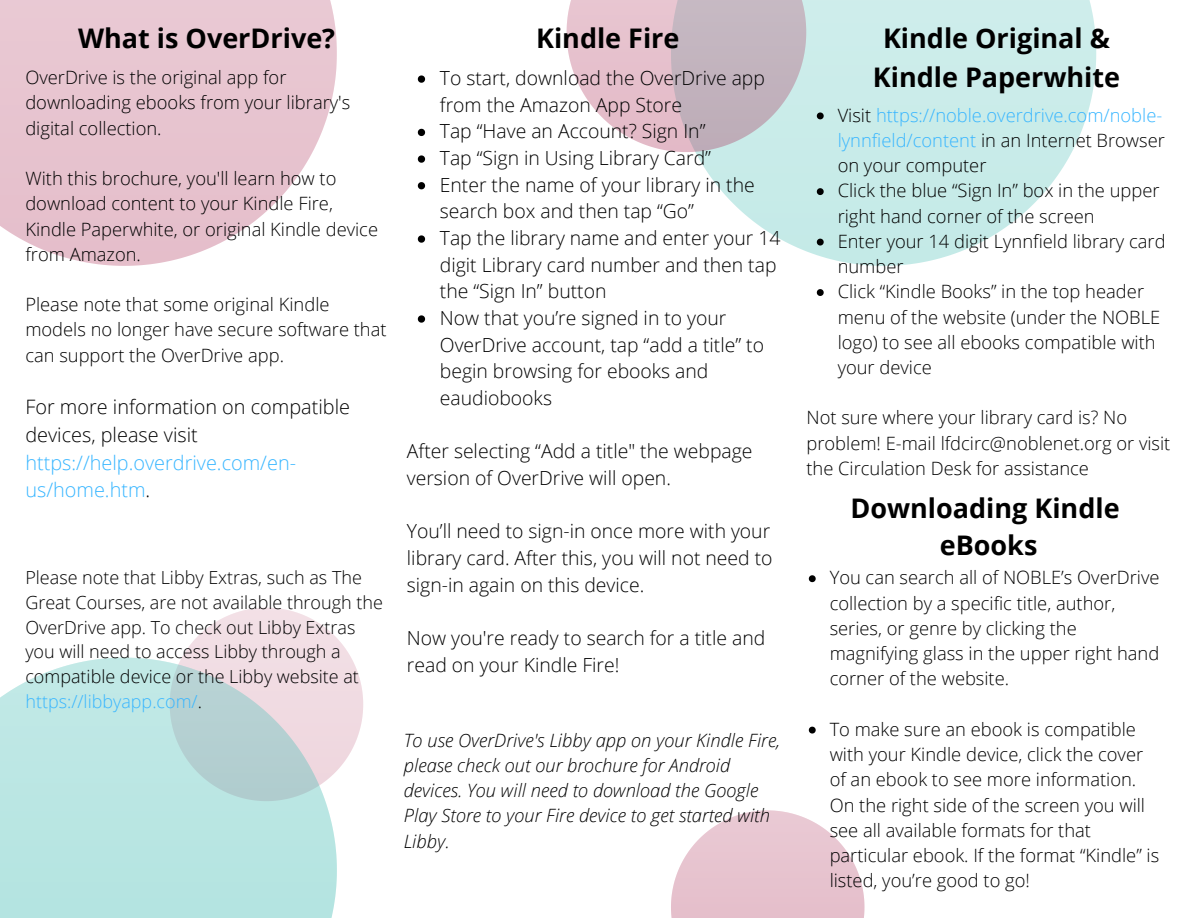
<style>
.page{position:relative;width:1188px;height:918px;background:#fff}
.page>*{position:absolute;margin:0;border:0;box-sizing:border-box;transform-origin:0 0}
.t1{font:700 27px "Open Sans";color:#000}
.t2{font:300 19.8px/27.5px "Open Sans";color:#000}
.t3{font:300 19.35px/26.7px "Open Sans";color:#000}
.t4{font:300 18.3px/25.2px "Open Sans";color:#000}
.t5{font:italic 300 18.3px/25.2px "Open Sans";color:#000}
.t6{font:300 18.3px/25.2px "Open Sans";color:#38b6ff}
.t7{font:300 18px/24.8px "Open Sans";color:#000}
.s1{color:#38b6ff}
.s2{color:#000}
</style>
<div class="page">
<svg style="left:182px;top:608px;width:181px;height:162px"></svg>
<svg style="left:0;top:658px;width:337px;height:260px;background:#c0e2e1"></svg>
<svg style="left:0;top:0;width:337px;height:266px;background:#eacbd5"></svg>
<svg style="left:695px;top:0;width:401px;height:266px;fill:#cbecea"></svg>
<svg style="left:567px;top:0;width:239px;height:152px;background:#d5c3cc"></svg>
<svg style="left:671px;top:810px;width:193px;height:108px"></svg>
<svg style="left:418px;top:75px;width:7px;height:8px"></svg>
<svg style="left:418px;top:129px;width:7px;height:7px"></svg>
<svg style="left:418px;top:155px;width:7px;height:8px"></svg>
<svg style="left:418px;top:182px;width:7px;height:7px"></svg>
<svg style="left:418px;top:235px;width:7px;height:8px"></svg>
<svg style="left:418px;top:315px;width:7px;height:8px"></svg>
<svg style="left:817px;top:112px;width:7px;height:7px"></svg>
<svg style="left:817px;top:188px;width:7px;height:7px"></svg>
<svg style="left:817px;top:239px;width:7px;height:7px"></svg>
<svg style="left:817px;top:289px;width:7px;height:7px"></svg>
<svg style="left:809px;top:575px;width:7px;height:7px"></svg>
<svg style="left:809px;top:727px;width:7px;height:7px"></svg>
<p class="t1" style="left:78px;top:19px;width:259px">What is OverDrive?</p>
<p class="t1" style="left:536px;top:19px;width:145px">Kindle Fire</p>
<p class="t1" style="left:883px;top:19px;width:229px">Kindle Original &amp;</p>
<p class="t1" style="left:873px;top:58px;width:249px">Kindle Paperwhite</p>
<p class="t4" style="left:25px;top:64px;width:326px">OverDrive is the original app for downloading ebooks from your library's digital collection.</p>
<p class="t4" style="left:25px;top:165px;width:354px">With this brochure, you'll learn how to download content to your Kindle Fire, Kindle Paperwhite, or original Kindle device from Amazon.</p>
<p class="t4" style="left:25px;top:292px;width:363px">Please note that some original Kindle models no longer have secure software that can support the OverDrive app.</p>
<p class="t2" style="left:25px;top:393px;width:326px">For more information on compatible devices, please visit <span class="s1">https://help.overdrive.com/en&shy;us/home.htm</span>.</p>
<p class="t3" style="left:440px;top:64px;width:327px">To start, download the OverDrive app from the Amazon App Store</p>
<p class="t3" style="left:440px;top:118px;width:267px">Tap “Have an Account? Sign In”</p>
<p class="t3" style="left:440px;top:144px;width:273px">Tap “Sign in Using Library Card”</p>
<p class="t3" style="left:440px;top:171px;width:316px">Enter the name of your library in the search box and then tap “Go”</p>
<p class="t3" style="left:440px;top:224px;width:342px">Tap the library name and enter your 14 digit Library card number and then tap the “Sign In” button</p>
<p class="t3" style="left:440px;top:304px;width:326px">Now that you’re signed in to your<br>OverDrive account, tap “add a title” to begin browsing for ebooks and eaudiobooks</p>
<p class="t3" style="left:407px;top:438px;width:347px">After selecting “Add a title" the webpage version of OverDrive will open.</p>
<p class="t3" style="left:407px;top:517px;width:367px">You’ll need to sign-in once more with your library card. After this, you will not need to sign-in again on this device.</p>
<p class="t3" style="left:407px;top:624px;width:360px">Now you're ready to search for a title and read on your Kindle Fire!</p>
<p class="t6" style="left:838px;top:102px;width:329px"><span class="s2">Visit</span> https://noble.overdrive.com/noble&shy;lynnfield/content <span class="s2">in an Internet Browser on your computer</span></p>
<p class="t4" style="left:838px;top:178px;width:323px">Click the blue “Sign In” box in the upper right hand corner of the screen</p>
<p class="t4" style="left:838px;top:228px;width:329px">Enter your 14 digit Lynnfield library card number</p>
<p class="t4" style="left:838px;top:279px;width:324px">Click “Kindle Books” in the top header menu of the website (under the NOBLE logo) to see all ebooks compatible with your device</p>
<p class="t4" style="left:806px;top:405px;width:365px">Not sure where your library card is? No problem! E-mail lfdcirc@noblenet.org or visit the Circulation Desk for assistance</p>
<p class="t1" style="left:850px;top:489px;width:271px">Downloading Kindle</p>
<p class="t1" style="left:940px;top:527px;width:99px">eBooks</p>
<p class="t4" style="left:830px;top:565px;width:331px">You can search all of NOBLE’s OverDrive collection by a specific title, author, series, or genre by clicking the magnifying glass in the upper right hand corner of the website.</p>
<p class="t4" style="left:830px;top:716px;width:331px">To make sure an ebook is compatible with your Kindle device, click the cover of an ebook to see more information.<br>On the right side of the screen you will see all available formats for that particular ebook. If the format “Kindle” is listed, you’re good to go!</p>
<p class="t7" style="left:25px;top:565px;width:359px">Please note that Libby Extras, such as The Great Courses, are not available through the OverDrive app. To check out Libby Extras you will need to access Libby through a compatible device or the Libby website at <span class="s1">https://libbyapp.com/</span>.</p>
<p class="t5" style="left:404px;top:727px;width:378px">To use OverDrive's Libby app on your Kindle Fire, please check out our brochure for Android devices. You will need to download the Google Play Store to your Fire device to get started with Libby.</p>
</div>
